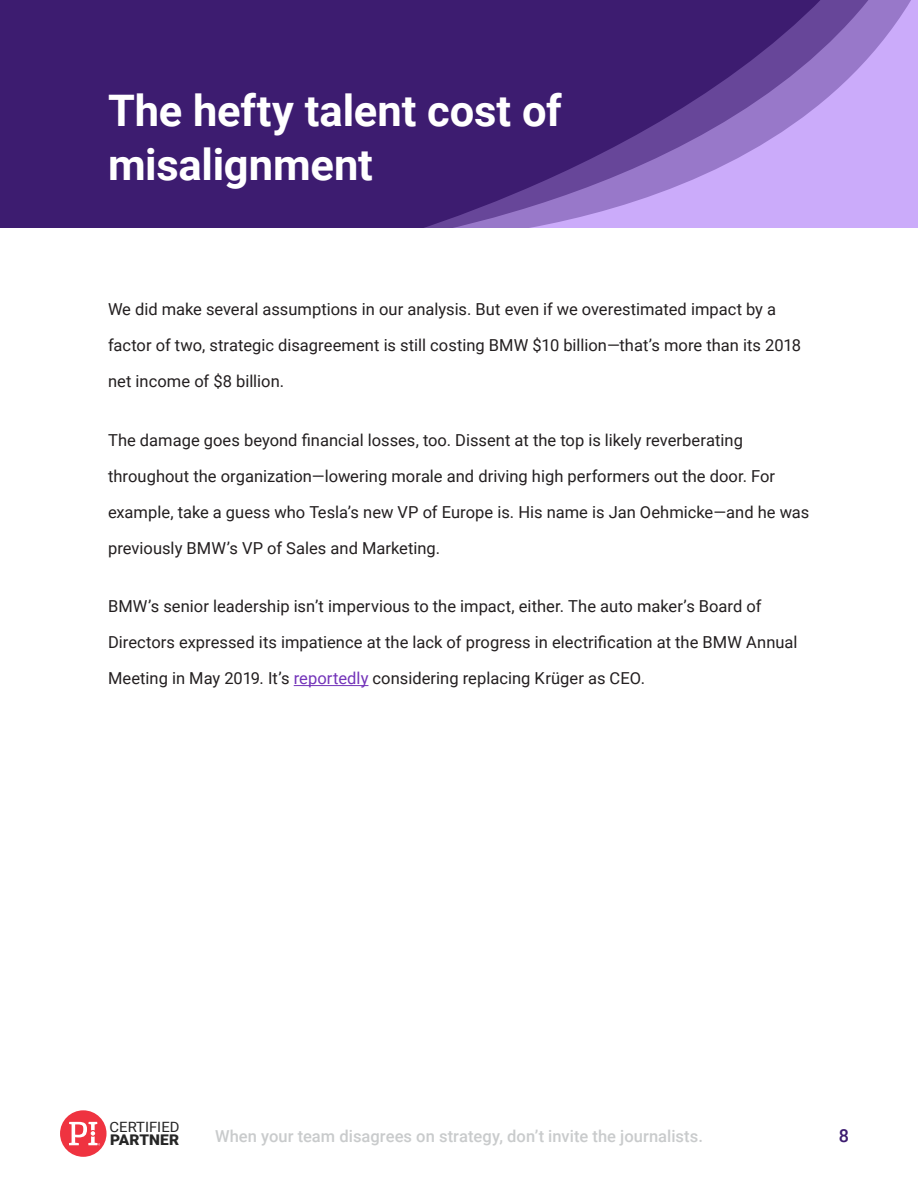
<style>
.page{position:relative;width:918px;height:1188px;background:#fff}
.page>*{position:absolute;margin:0;border:0;box-sizing:border-box;transform-origin:0 0}
.t1{font:700 43.5px/54px "Roboto";letter-spacing:-.005em;color:#fff}
.t2{font:500 18px "Roboto";color:#3d1c70}
.t3{font:16.5px/36px "Roboto";color:#231f20}
.t4{font:500 16.5px "Roboto";letter-spacing:.005em;color:#c9cbcc}
.t5{font:900 14.7px "Roboto";letter-spacing:.005em;color:#262626;scale:1.05 1}
.t6{font:14.25px "Roboto";color:#262626;scale:1.04 1}
.s1{color:#7333b9}
</style>
<div class="page">
<svg style="left:60px;top:1110px;width:47px;height:47px"></svg>
<div style="left:0;top:0;width:918px;height:228px;background:#3d1c70"></div>
<svg style="left:424px;top:0;width:494px;height:228px"></svg>
<hr style="left:294px;top:685px;width:74px;height:1px;background:#7333b9">
<h1 class="t1" style="left:108px;top:87px;width:455px">The hefty talent cost of misalignment</h1>
<p class="t3" style="left:108px;top:292px;width:695px">We did make several assumptions in our analysis. But even if we overestimated impact by a factor of two, strategic disagreement is still costing BMW $10 billion—that’s more than its 2018 net income of $8 billion.</p>
<p class="t3" style="left:108px;top:421px;width:703px">The damage goes beyond financial losses, too. Dissent at the top is likely reverberating throughout the organization—lowering morale and driving high performers out the door. For example, take a guess who Tesla’s new VP of Europe is. His name is Jan Oehmicke—and he was previously BMW’s VP of Sales and Marketing.</p>
<p class="t3" style="left:108px;top:589px;width:691px">BMW’s senior leadership isn’t impervious to the impact, either. The auto maker’s Board of<br>Directors expressed its impatience at the lack of progress in electrification at the BMW Annual<br>Meeting in May 2019. It’s <span class="s1">reportedly</span> considering replacing Krüger as CEO.</p>
<p class="t6" style="left:110px;top:1118px;width:69px">CERTIFIED</p>
<p class="t5" style="left:110px;top:1131px;width:67px">PARTNER</p>
<p class="t4" style="left:215px;top:1129px;width:489px">When your team disagrees on strategy, don’t invite the journalists.</p>
<p class="t2" style="left:839px;top:1129px;width:12px">8</p>
</div>
